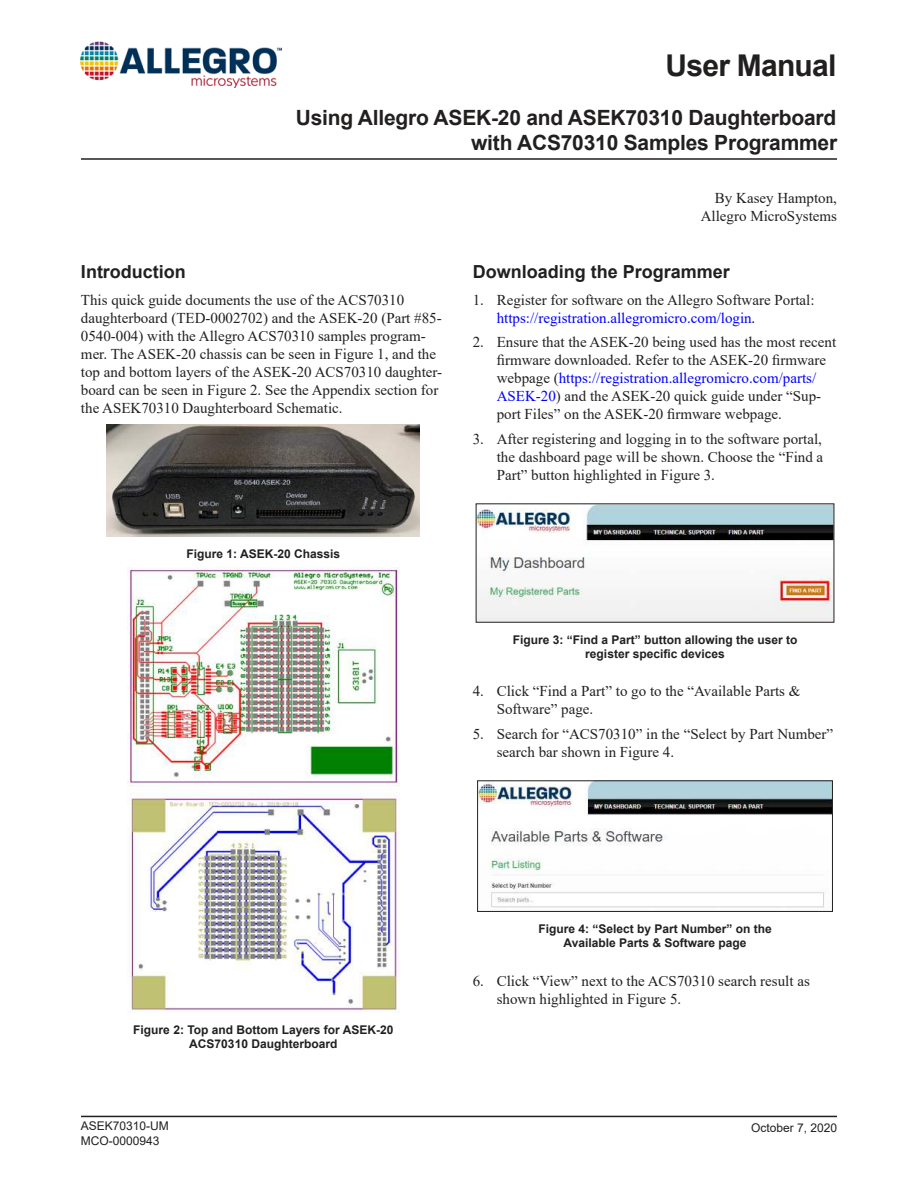
<style>
.page{position:relative;width:918px;height:1188px;background:#fff}
.page>*{position:absolute;margin:0;border:0;box-sizing:border-box;transform-origin:0 0}
.t1{font:700 30px "Arial";letter-spacing:-.025em;color:#221f1f}
.t2{font:700 21px/25.2px "Arial";letter-spacing:-.01em;color:#221f1f;text-align:right}
.t3{font:700 18px "Arial";color:#221f1f}
.t4{font:15px/18px "Times New Roman";color:#221f1f}
.t5{font:700 12px/14.4px "Arial";color:#221f1f;text-align:center}
.t6{font:12px/14.4px "Arial";color:#221f1f}
.s1{color:#00f}
.s2{color:#000}
</style>
<div class="page">
<hr style="left:81px;top:158px;width:756px;height:2px;background:#221f1f">
<hr style="left:81px;top:1116px;width:756px;height:1px;background:#221f1f">
<img style="left:81px;top:41px;width:201px;height:46px">
<img style="left:107px;top:425px;width:313px;height:111px">
<img style="left:127px;top:567px;width:273px;height:446px">
<img style="left:478px;top:505px;width:354px;height:116px">
<div style="left:476px;top:503px;width:358px;height:120px;border:1px solid #221f1f"></div>
<img style="left:479px;top:782px;width:352px;height:126px">
<div style="left:477px;top:780px;width:356px;height:132px;border:1px solid #221f1f"></div>
<h1 class="t1" style="left:666px;top:54px;width:172px">User Manual</h1>
<h2 class="t2" style="left:296px;top:107px;width:543px">Using Allegro ASEK-20 and ASEK70310 Daughterboard with ACS70310 Samples Programmer</h2>
<p class="t3" style="left:81px;top:265px;width:106px">Introduction</p>
<p class="t4" style="left:81px;top:292px;width:363px">This quick guide documents the use of the ACS70310 daughterboard (TED-0002702) and the ASEK-20 (Part #85- 0540-004) with the Allegro ACS70310 samples program&shy;mer. The ASEK-20 chassis can be seen in Figure 1, and the top and bottom layers of the ASEK-20 ACS70310 daughter&shy;board can be seen in Figure 2. See the Appendix section for the ASEK70310 Daughterboard Schematic.</p>
<p class="t5" style="left:187px;top:547px;width:155px">Figure 1: ASEK-20 Chassis</p>
<p class="t4" style="left:701px;top:190px;width:138px;text-align:right">By Kasey Hampton,<br>Allegro MicroSystems</p>
<p class="t3" style="left:473px;top:265px;width:259px">Downloading the Programmer</p>
<p class="t4" style="left:497px;top:292px;width:319px;text-indent:-24px">1. Register for software on the Allegro Software Portal: <span class="s1">https://registration.allegromicro.com/login</span><span class="s2">.</span></p>
<p class="t4" style="left:497px;top:335px;width:341px;text-indent:-24px">2. Ensure that the ASEK-20 being used has the most recent昀椀rmware downloaded. Refer to the ASEK-20 昀椀rmware webpage (<span class="s1">https://registration.allegromicro.com/parts/ ASEK-20</span>) and the ASEK-20 quick guide under “Sup&shy;port Files” on the ASEK-20 昀椀rmware webpage.</p>
<p class="t4" style="left:497px;top:432px;width:328px;text-align:justify;text-indent:-24px">3. After registering and logging in to the software portal, the dashboard page will be shown. Choose the “Find a Part” button highlighted in Figure 3.</p>
<p class="t5" style="left:513px;top:633px;width:286px">Figure 3: “Find a Part” button allowing the user to register speci昀椀c devices</p>
<p class="t4" style="left:497px;top:684px;width:305px;text-indent:-24px">4. Click “Find a Part” to go to the “Available Parts &amp;<br>Software” page.</p>
<p class="t4" style="left:497px;top:727px;width:338px;text-indent:-24px">5. Search for “ACS70310” in the “Select by Part Number” search bar shown in Figure 4.</p>
<p class="t5" style="left:133px;top:1024px;width:262px">Figure 2: Top and Bottom Layers for ASEK-20<br>ACS70310 Daughterboard</p>
<p class="t5" style="left:538px;top:923px;width:235px">Figure 4: “Select by Part Number” on the<br>Available Parts &amp; Software page</p>
<p class="t4" style="left:497px;top:973px;width:315px;text-indent:-24px">6. Click “View” next to the ACS70310 search result as shown highlighted in Figure 5.</p>
<p class="t6" style="left:81px;top:1120px;width:90px">ASEK70310-UM<br>MCO-0000943</p>
<p class="t6" style="left:751px;top:1121px;width:88px">October 7, 2020</p>
</div>
